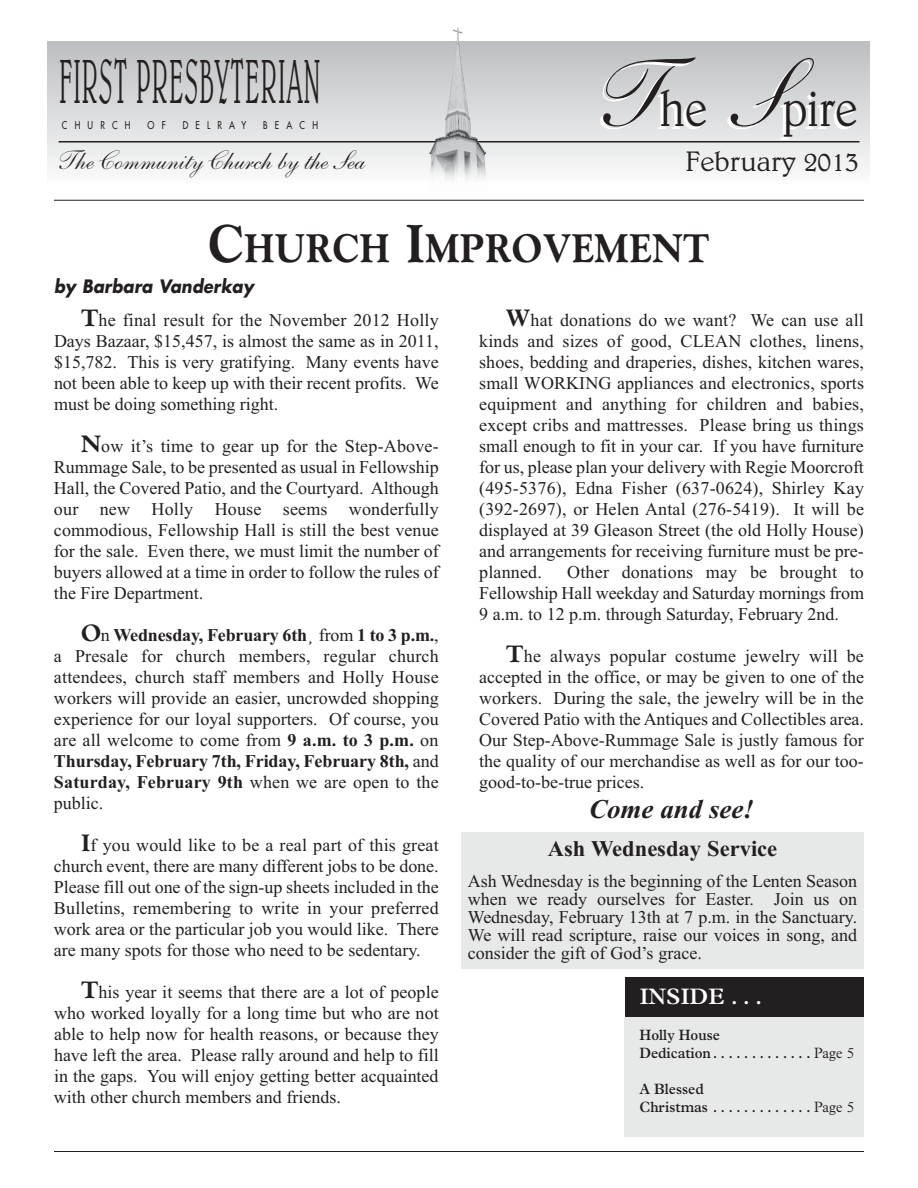
<style>
.page{position:relative;width:918px;height:1188px;background:#fff}
.page>*{position:absolute;margin:0;border:0;box-sizing:border-box;transform-origin:0 0}
.t1{font:300 63px "Belwe";letter-spacing:.045em;color:#231f20;scale:.4 1}
.t2{font:300 52.5px "Belwe";color:#231f20;scale:.85 1}
.t3{font:800 40.5px "Goudy";letter-spacing:.015em;color:#231f20;scale:.9 1}
.t4{font:300 28.5px "Belwe";color:#231f20}
.t5{font:27px "Shelley Andante Script";color:#231f20}
.t6{font:italic 700 27px "Times New Roman";color:#231f20}
.t7{font:700 22.5px "Times New Roman";color:#231f20}
.t8{font:600 22.5px "Plantin";color:#fff}
.t9{font:18px/21px "Times New Roman";color:#231f20;text-align:justify}
.t10{font:italic 700 18px "Futura";letter-spacing:.005em;color:#231f20;scale:.9 1}
.t11{font:600 15px/18px "Plantin";color:#231f20;scale:.93 1}
.t12{font:10.5px "Futura";letter-spacing:.855em;color:#231f20;scale:.8 1}
.s1{font-family:"Shelley Andante Script";font-weight:400;font-size:97.5px}
.s2{font-size:54px}
.s3{font-family:"Goudy";font-weight:800;font-size:24px}
.s4{font-weight:700}
.s5{font-weight:300}
</style>
<div class="page">
<div style="left:47px;top:42px;width:823px;height:141px;background:linear-gradient(to bottom,#bdbfc1,#f7f7f7)"></div>
<hr style="left:59px;top:141px;width:801px;height:1px;background:#231f20">
<img style="left:429px;top:28px;width:58px;height:155px">
<hr style="left:54px;top:200px;width:810px;height:1px;background:#231f20">
<hr style="left:54px;top:1151px;width:810px;height:1px;background:#231f20">
<div style="left:625px;top:977px;width:238px;height:42px;background:#231f20"></div>
<div style="left:625px;top:1018px;width:239px;height:119px;background:#e7e8e8"></div>
<div style="left:461px;top:833px;width:403px;height:136px;background:#e7e8e8"></div>
<h1 class="t1" style="left:59px;top:59px;width:656px">FIRST PRESBYTERIAN</h1>
<p class="t12" style="left:62px;top:120px;width:87px">CHURCH</p>
<p class="t12" style="left:148px;top:120px;width:24px">O F</p>
<p class="t12" style="left:183px;top:120px;width:81px">DELRAY</p>
<p class="t12" style="left:263px;top:120px;width:70px">BEACH</p>
<h3 class="t5" style="left:55px;top:153px;width:308px">The Community Church by the Sea</h3>
<h2 class="t2" style="left:587px;top:89px;width:320px"><span class="s1">T</span>he <span class="s1">S</span>pire</h2>
<h3 class="t4" style="left:686px;top:151px;width:175px">February 2013</h3>
<h3 class="t3" style="left:208px;top:232px;width:558px"><span class="s2">C</span>HURCH <span class="s2">I</span>MPROVEMENT</h3>
<p class="t10" style="left:54px;top:278px;width:223px">by Barbara Vanderkay</p>
<p class="t9" style="left:54px;top:311px;width:386px;text-indent:27px"><span class="s3">T</span>he final result for the November 2012 Holly Days Bazaar, $15,457, is almost the same as in 2011, $15,782. This is very gratifying. Many events have not been able to keep up with their recent profits. We must be doing something right.</p>
<p class="t9" style="left:54px;top:437px;width:386px;text-indent:27px"><span class="s3">N</span>ow it’s time to gear up for the Step-Above-Rummage Sale, to be presented as usual in Fellowship Hall, the Covered Patio, and the Courtyard. Although our new Holly House seems wonderfully commodious, Fellowship Hall is still the best venue for the sale. Even there, we must limit the number of buyers allowed at a time in order to follow the rules of the Fire Department.</p>
<p class="t9" style="left:54px;top:626px;width:386px;text-indent:27px"><span class="s3">O</span>n <span class="s4">Wednesday, February 6th</span>¸ from <span class="s4">1 to 3 p.m.</span>, a Presale for church members, regular church attendees, church staff members and Holly House workers will provide an easier, uncrowded shopping experience for our loyal supporters. Of course, you are all welcome to come from <span class="s4">9 a.m. to 3 p.m.</span> on <span class="s4">Thursday, February 7th, Friday, February 8th,</span> and <span class="s4">Saturday, February 9th</span> when we are open to the public.</p>
<p class="t9" style="left:54px;top:836px;width:386px;text-indent:27px"><span class="s3">I</span>f you would like to be a real part of this great church event, there are many different jobs to be done.<br>Please fill out one of the sign-up sheets included in the Bulletins, remembering to write in your preferred work area or the particular job you would like. There are many spots for those who need to be sedentary.</p>
<p class="t9" style="left:54px;top:983px;width:386px;text-indent:27px"><span class="s3">T</span>his year it seems that there are a lot of people who worked loyally for a long time but who are not able to help now for health reasons, or because they have left the area. Please rally around and help to fill in the gaps. You will enjoy getting better acquainted with other church members and friends.</p>
<p class="t9" style="left:479px;top:311px;width:386px;text-indent:27px"><span class="s3">W</span>hat donations do we want? We can use all kinds and sizes of good, CLEAN clothes, linens, shoes, bedding and draperies, dishes, kitchen wares, small WORKING appliances and electronics, sports equipment and anything for children and babies, except cribs and mattresses. Please bring us things small enough to fit in your car. If you have furniture for us, please plan your delivery with Regie Moorcroft (495-5376), Edna Fisher (637-0624), Shirley Kay (392-2697), or Helen Antal (276-5419). It will be displayed at 39 Gleason Street (the old Holly House) and arrangements for receiving furniture must be pre&shy;planned.</p>
<p class="t9" style="left:479px;top:563px;width:386px;text-indent:88px">Other donations may be brought to Fellowship Hall weekday and Saturday mornings from 9 a.m. to 12 p.m. through Saturday, February 2nd.</p>
<p class="t9" style="left:479px;top:647px;width:386px;text-indent:27px"><span class="s3">T</span>he always popular costume jewelry will be accepted in the office, or may be given to one of the workers. During the sale, the jewelry will be in the Covered Patio with the Antiques and Collectibles area.<br>Our Step-Above-Rummage Sale is justly famous for the quality of our merchandise as well as for our too&shy;good-to-be-true prices.</p>
<h3 class="t6" style="left:589px;top:799px;width:166px">Come and see!</h3>
<p class="t7" style="left:548px;top:835px;width:231px">Ash Wednesday Service</p>
<p class="t9" style="left:468px;top:873px;width:391px;line-height:18px">Ash Wednesday is the beginning of the Lenten Season when we ready ourselves for Easter. Join us on Wednesday, February 13th at 7 p.m. in the Sanctuary.<br>We will read scripture, raise our voices in song, and consider the gift of God’s grace.</p>
<p class="t8" style="left:640px;top:988px;width:124px">INSIDE . . .</p>
<p class="t11" style="left:639px;top:1027px;width:232px">Holly House<br>Dedication . . . . . . . . . . . . . <span class="s5">Page 5</span></p>
<p class="t11" style="left:639px;top:1081px;width:232px">A Blessed<br>Christmas . . . . . . . . . . . . . <span class="s5">Page 5</span></p>
</div>
